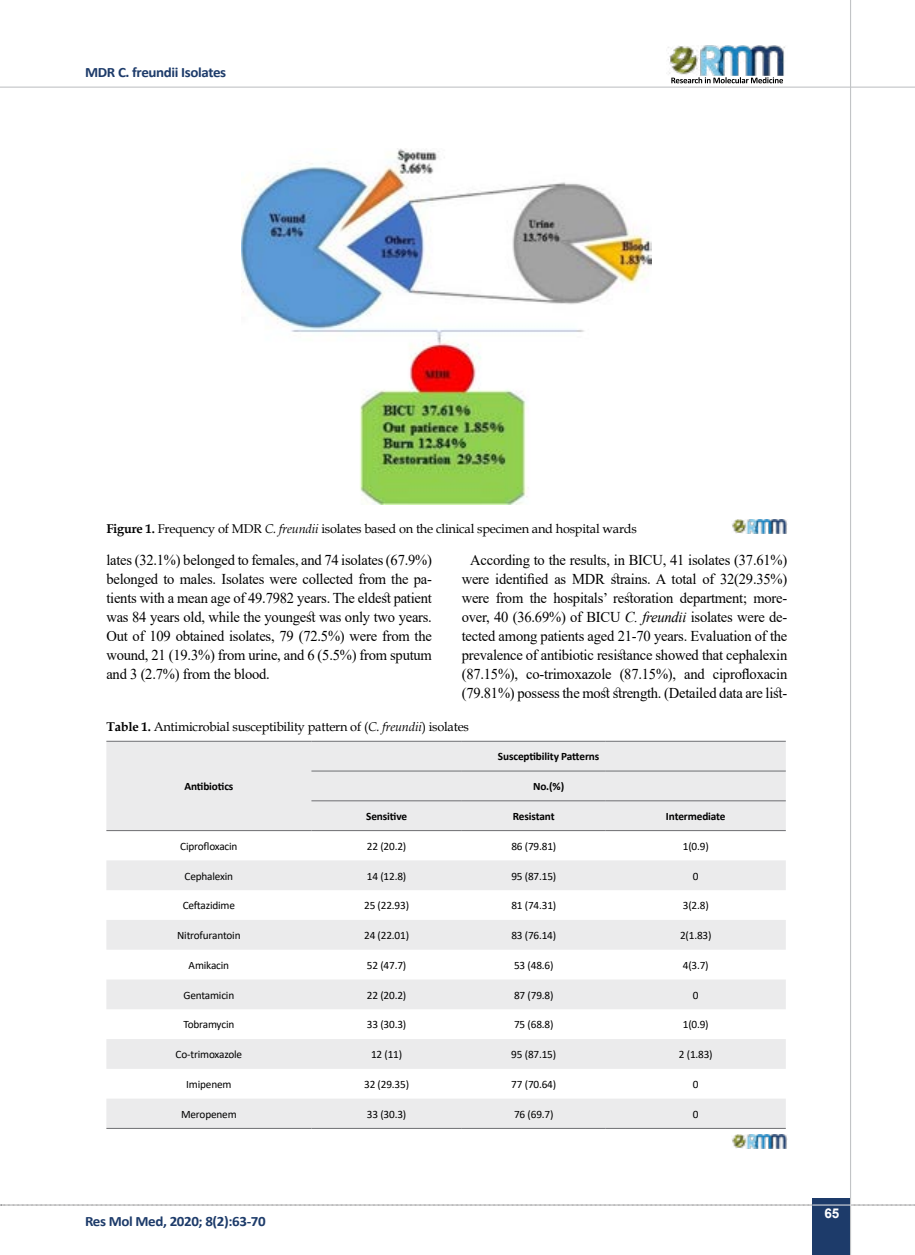
<style>
.page{position:relative;width:915px;height:1255px;background:#fff}
.page>*{position:absolute;margin:0;border:0;box-sizing:border-box;transform-origin:0 0}
.t1{font:15px/19px "Times New Roman";letter-spacing:-.015em;color:#000;text-align:justify}
.t2{font:700 14.25px "Calibri";letter-spacing:-.025em;color:#1d3b6a;scale:1.05 1}
.t3{font:700 13.5px "Arial";color:#fff}
.t4{font:12.75px "Book Antiqua";letter-spacing:-.015em;color:#000}
.t5{font:11.25px "Calibri";letter-spacing:-.015em;color:#000}
.t6{font:700 11.25px "Calibri";letter-spacing:-.01em;color:#000}
.s1{font-weight:700}
.s2{font-style:italic}
</style>
<div class="page">
<svg style="left:1px;top:1204px;width:914px;height:1px"></svg>
<div style="left:812px;top:1198px;width:38px;height:56px;background:#1d3b6a"></div>
<hr style="left:849px;top:0;width:1px;height:1254px;background:#c2c4c6">
<hr style="left:0;top:87px;width:914px;height:1px;background:#c2c4c6">
<hr style="left:812px;top:1204px;width:38px;height:1px;background:#ebebec">
<img style="left:668px;top:45px;width:117px;height:31px">
<svg style="left:671px;top:77px;width:111px;height:6px"></svg>
<img style="left:242px;top:149px;width:409px;height:355px">
<img style="left:732px;top:519px;width:55px;height:14px">
<svg style="left:106px;top:741px;width:679px;height:386px;fill:#ebebec"></svg>
<hr style="left:106px;top:740px;width:205px;height:1px;background:#6d6e71">
<hr style="left:311px;top:740px;width:150px;height:1px;background:#6d6e71">
<hr style="left:461px;top:740px;width:144px;height:1px;background:#6d6e71">
<hr style="left:605px;top:740px;width:180px;height:1px;background:#6d6e71">
<hr style="left:311px;top:770px;width:150px;height:1px;background:#6d6e71">
<hr style="left:461px;top:770px;width:144px;height:1px;background:#6d6e71">
<hr style="left:605px;top:770px;width:180px;height:1px;background:#6d6e71">
<hr style="left:311px;top:800px;width:150px;height:1px;background:#6d6e71">
<hr style="left:461px;top:800px;width:144px;height:1px;background:#6d6e71">
<hr style="left:605px;top:800px;width:180px;height:1px;background:#6d6e71">
<hr style="left:106px;top:830px;width:205px;height:1px;background:#6d6e71">
<hr style="left:311px;top:830px;width:150px;height:1px;background:#6d6e71">
<hr style="left:461px;top:830px;width:144px;height:1px;background:#6d6e71">
<hr style="left:605px;top:830px;width:180px;height:1px;background:#6d6e71">
<hr style="left:106px;top:1127px;width:205px;height:1px;background:#6d6e71">
<hr style="left:311px;top:1127px;width:150px;height:1px;background:#6d6e71">
<hr style="left:461px;top:1127px;width:144px;height:1px;background:#6d6e71">
<hr style="left:605px;top:1127px;width:180px;height:1px;background:#6d6e71">
<img style="left:732px;top:1134px;width:55px;height:14px">
<p class="t2" style="left:85px;top:62px;width:136px">MDR C. freundii Isolates</p>
<p class="t4" style="left:106px;top:520px;width:532px"><span class="s1">Figure 1.</span> Frequency of MDR <span class="s2">C. freundii</span> isolates based on the clinical specimen and hospital wards</p>
<p class="t1" style="left:106px;top:550px;width:327px">lates (32.1%) belonged to females, and 74 isolates (67.9%) belonged to males. Isolates were collected from the pa&shy;tients with a mean age of 49.7982 years. The eldest patient was 84 years old, while the youngest was only two years.<br>Out of 109 obtained isolates, 79 (72.5%) were from the wound, 21 (19.3%) from urine, and 6 (5.5%) from sputum and 3 (2.7%) from the blood.</p>
<p class="t1" style="left:461px;top:550px;width:327px;text-align:center">According to the results, in BICU, 41 isolates (37.61%) were identified as MDR strains. A total of 32(29.35%) were from the hospitals’ restoration department; more&shy;over, 40 (36.69%) of BICU <span class="s2">C. freundii</span> isolates were de&shy;tected among patients aged 21-70 years. Evaluation of the prevalence of antibiotic resistance showed that cephalexin (87.15%), co-trimoxazole (87.15%), and ciprofloxacin (79.81%) possess the most strength. (Detailed data are list-</p>
<p class="t4" style="left:106px;top:717px;width:364px"><span class="s1">Table 1.</span> Antimicrobial susceptibility pattern of (<span class="s2">C. freundii</span>) isolates</p>
<p class="t6" style="left:184px;top:778px;width:51px">Antibiotics</p>
<p class="t6" style="left:497px;top:748px;width:103px">Susceptibility Patterns</p>
<p class="t6" style="left:533px;top:778px;width:33px">No.(%)</p>
<p class="t6" style="left:366px;top:808px;width:42px">Sensitive</p>
<p class="t6" style="left:512px;top:808px;width:43px">Resistant</p>
<p class="t6" style="left:665px;top:808px;width:61px">Intermediate</p>
<p class="t5" style="left:180px;top:838px;width:59px">Ciprofloxacin</p>
<p class="t5" style="left:367px;top:838px;width:41px">22 (20.2)</p>
<p class="t5" style="left:511px;top:838px;width:46px">86 (79.81)</p>
<p class="t5" style="left:682px;top:838px;width:27px">1(0.9)</p>
<p class="t5" style="left:184px;top:867px;width:50px">Cephalexin</p>
<p class="t5" style="left:367px;top:867px;width:41px">14 (12.8)</p>
<p class="t5" style="left:511px;top:867px;width:46px">95 (87.15)</p>
<p class="t5" style="left:692px;top:867px;width:7px">0</p>
<p class="t5" style="left:183px;top:897px;width:54px">Ceftazidime</p>
<p class="t5" style="left:364px;top:897px;width:46px">25 (22.93)</p>
<p class="t5" style="left:511px;top:897px;width:46px">81 (74.31)</p>
<p class="t5" style="left:682px;top:897px;width:27px">3(2.8)</p>
<p class="t5" style="left:177px;top:927px;width:65px">Nitrofurantoin</p>
<p class="t5" style="left:364px;top:927px;width:46px">24 (22.01)</p>
<p class="t5" style="left:511px;top:927px;width:46px">83 (76.14)</p>
<p class="t5" style="left:679px;top:927px;width:33px">2(1.83)</p>
<p class="t5" style="left:188px;top:957px;width:42px">Amikacin</p>
<p class="t5" style="left:367px;top:957px;width:41px">52 (47.7)</p>
<p class="t5" style="left:514px;top:957px;width:41px">53 (48.6)</p>
<p class="t5" style="left:682px;top:957px;width:27px">4(3.7)</p>
<p class="t5" style="left:183px;top:987px;width:52px">Gentamicin</p>
<p class="t5" style="left:367px;top:987px;width:41px">22 (20.2)</p>
<p class="t5" style="left:514px;top:987px;width:41px">87 (79.8)</p>
<p class="t5" style="left:692px;top:987px;width:7px">0</p>
<p class="t5" style="left:183px;top:1016px;width:52px">Tobramycin</p>
<p class="t5" style="left:367px;top:1016px;width:41px">33 (30.3)</p>
<p class="t5" style="left:514px;top:1016px;width:41px">75 (68.8)</p>
<p class="t5" style="left:682px;top:1016px;width:27px">1(0.9)</p>
<p class="t5" style="left:175px;top:1046px;width:68px">Co-trimoxazole</p>
<p class="t5" style="left:371px;top:1046px;width:33px">12 (11)</p>
<p class="t5" style="left:511px;top:1046px;width:46px">95 (87.15)</p>
<p class="t5" style="left:678px;top:1046px;width:35px">2 (1.83)</p>
<p class="t5" style="left:186px;top:1076px;width:47px">Imipenem</p>
<p class="t5" style="left:364px;top:1076px;width:46px">32 (29.35)</p>
<p class="t5" style="left:511px;top:1076px;width:46px">77 (70.64)</p>
<p class="t5" style="left:692px;top:1076px;width:7px">0</p>
<p class="t5" style="left:181px;top:1106px;width:57px">Meropenem</p>
<p class="t5" style="left:367px;top:1106px;width:41px">33 (30.3)</p>
<p class="t5" style="left:514px;top:1106px;width:41px">76 (69.7)</p>
<p class="t5" style="left:692px;top:1106px;width:7px">0</p>
<p class="t2" style="left:85px;top:1210px;width:173px">Res Mol Med, 2020; 8(2):63-70</p>
<p class="t3" style="left:824px;top:1203px;width:17px">65</p>
</div>
